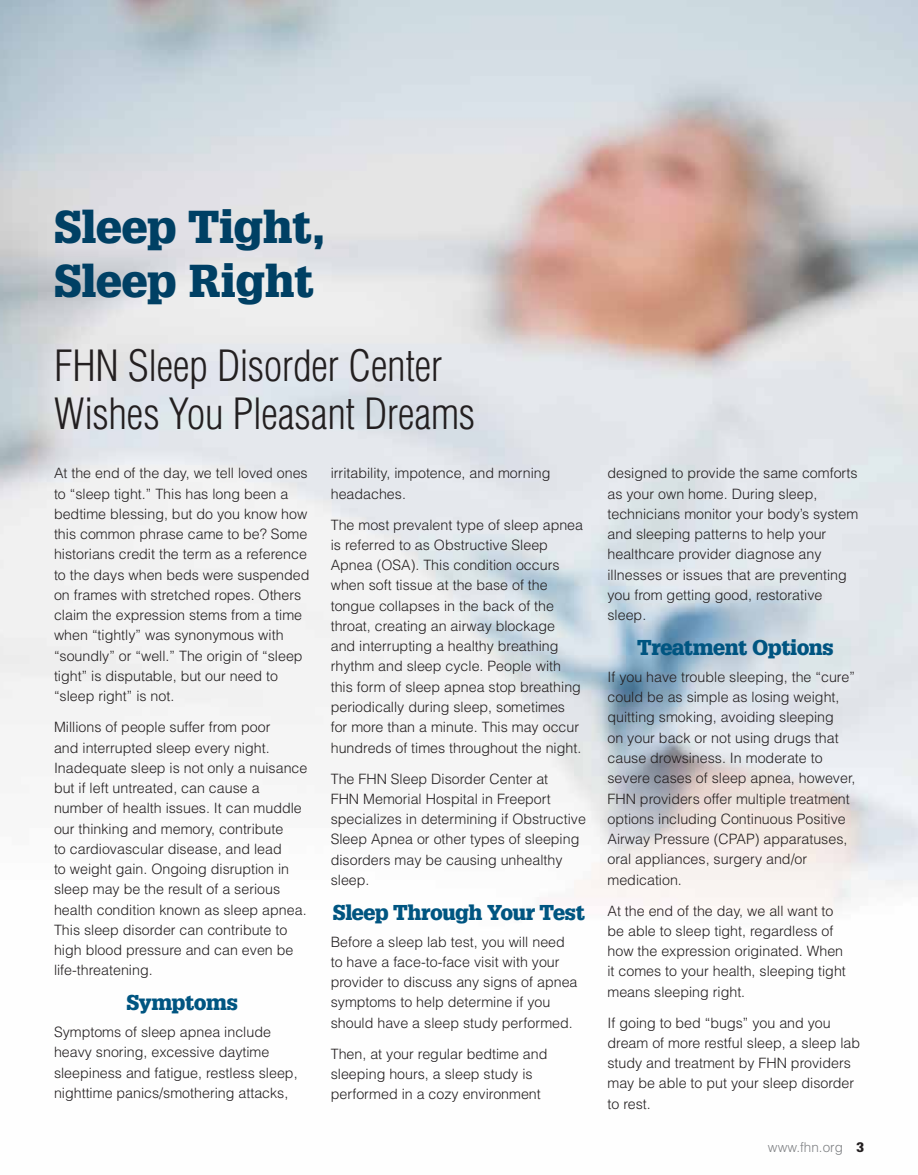
<style>
.page{position:relative;width:918px;height:1175px;background:#fff}
.page>*{position:absolute;margin:0;border:0;box-sizing:border-box;transform-origin:0 0}
.t1{font:900 45px/54px "Glypha LT";letter-spacing:-.005em;color:#004064}
.t2{font:300 condensed 42px/48px "Helvetica LT Std";letter-spacing:-.005em;color:#231f20}
.t3{font:900 21px "Glypha LT";letter-spacing:-.02em;color:#005581}
.t4{font:300 14.25px/20.2px "Helvetica LT Std";color:#231f20}
.t5{font:300 13.5px "Helvetica LT Std";color:#808285}
.s1{font-family:"Glypha LT";font-weight:900;color:#231f20}
</style>
<div class="page">
<img style="left:0;top:0;width:918px;height:914px">
<h1 class="t1" style="left:54px;top:200px;width:273px">Sleep Tight,<br>Sleep Right</h1>
<h2 class="t2" style="left:54px;top:342px;width:423px">FHN Sleep Disorder Center<br>Wishes You Pleasant Dreams</h2>
<p class="t4" style="left:331px;top:463px;width:221px">irritability, impotence, and morning headaches.</p>
<p class="t4" style="left:331px;top:514px;width:254px">The most prevalent type of sleep apnea is referred to as Obstructive Sleep Apnea (OSA). This condition occurs when soft tissue at the base of the tongue collapses in the back of the throat, creating an airway blockage and interrupting a healthy breathing rhythm and sleep cycle. People with this form of sleep apnea stop breathing periodically during sleep, sometimes for more than a minute. This may occur hundreds of times throughout the night.</p>
<p class="t4" style="left:331px;top:768px;width:257px">The FHN Sleep Disorder Center at<br>FHN Memorial Hospital in Freeport specializes in determining if Obstructive<br>Sleep Apnea or other types of sleeping disorders may be causing unhealthy sleep.</p>
<h3 class="t3" style="left:333px;top:899px;width:254px">Sleep Through Your Test</h3>
<p class="t4" style="left:331px;top:931px;width:248px">Before a sleep lab test, you will need to have a face-to-face visit with your provider to discuss any signs of apnea symptoms to help determine if you should have a sleep study performed.</p>
<p class="t4" style="left:331px;top:1043px;width:218px">Then, at your regular bedtime and sleeping hours, a sleep study is performed in a cozy environment</p>
<p class="t4" style="left:54px;top:463px;width:257px">At the end of the day, we tell loved ones to “sleep tight.” This has long been a bedtime blessing, but do you know how this common phrase came to be? Some historians credit the term as a reference to the days when beds were suspended on frames with stretched ropes. Others claim the expression stems from a time when “tightly” was synonymous with “soundly” or “well.” The origin of “sleep tight” is disputable, but our need to “sleep right” is not.</p>
<p class="t4" style="left:54px;top:717px;width:255px">Millions of people suffer from poor<br>and interrupted sleep every night.<br>Inadequate sleep is not only a nuisance but if left untreated, can cause a number of health issues. It can muddle our thinking and memory, contribute<br>to cardiovascular disease, and lead<br>to weight gain. Ongoing disruption in sleep may be the result of a serious health condition known as sleep apnea.<br>This sleep disorder can contribute to high blood pressure and can even be life-threatening.</p>
<h3 class="t3" style="left:126px;top:990px;width:113px">Symptoms</h3>
<p class="t4" style="left:54px;top:1021px;width:245px">Symptoms of sleep apnea include heavy snoring, excessive daytime sleepiness and fatigue, restless sleep, nighttime panics/smothering attacks,</p>
<p class="t4" style="left:607px;top:463px;width:252px">designed to provide the same comforts as your own home. During sleep, technicians monitor your body’s system and sleeping patterns to help your healthcare provider diagnose any illnesses or issues that are preventing you from getting good, restorative sleep.</p>
<h3 class="t3" style="left:638px;top:634px;width:198px">Treatment Options</h3>
<p class="t4" style="left:608px;top:666px;width:249px">If you have trouble sleeping, the “cure” could be as simple as losing weight, quitting smoking, avoiding sleeping<br>on your back or not using drugs that cause drowsiness. In moderate to severe cases of sleep apnea, however, FHN providers offer multiple treatment options including Continuous Positive Airway Pressure (CPAP) apparatuses, oral appliances, surgery and/or medication.</p>
<p class="t4" style="left:608px;top:900px;width:240px">At the end of the day, we all want to be able to sleep tight, regardless of how the expression originated. When it comes to your health, sleeping tight means sleeping right.</p>
<p class="t4" style="left:608px;top:1012px;width:254px">If going to bed “bugs” you and you dream of more restful sleep, a sleep lab study and treatment by FHN providers may be able to put your sleep disorder to rest.</p>
<p class="t5" style="left:768px;top:1138px;width:98px">www.fhn.org <span class="s1">3</span></p>
</div>
